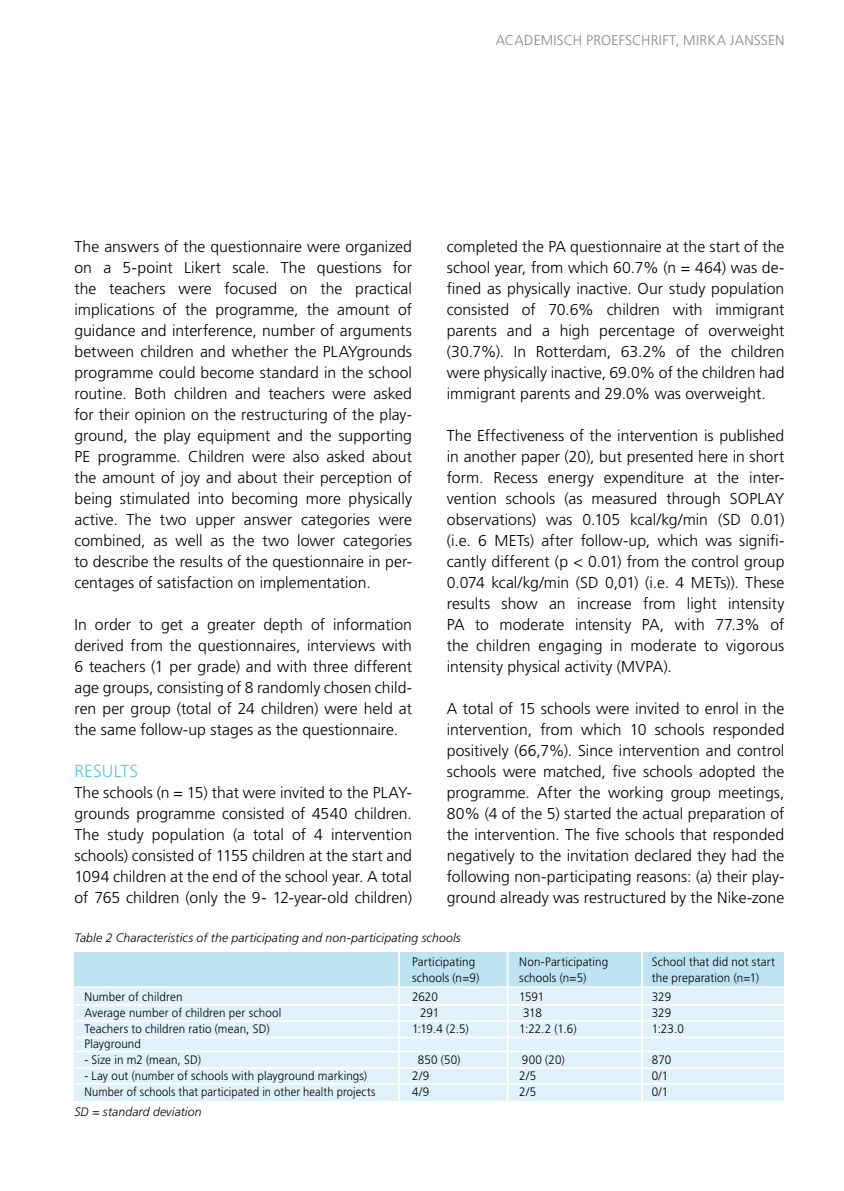
<style>
.page{position:relative;width:844px;height:1191px;background:#fff}
.page>*{position:absolute;margin:0;border:0;box-sizing:border-box;transform-origin:0 0}
.t1{font:300 17.5px "Frutiger LT Std";letter-spacing:.005em;color:#5fc4e3}
.t2{font:300 15.75px/21px "Frutiger LT Std";letter-spacing:.005em;color:#000;text-align:justify}
.t3{font:300 14px "Frutiger LT Std";letter-spacing:.015em;color:#878787}
.t4{font:300 12.25px/15.8px "Frutiger LT Std";letter-spacing:.01em;color:#000;scale:.95 1}
.t5{font:italic 300 12.25px "Frutiger LT Std";letter-spacing:.01em;color:#000}
</style>
<div class="page">
<div style="left:74px;top:951px;width:710px;height:150px;background:#e0f1fa"></div>
<div style="left:74px;top:951px;width:710px;height:36px;background:#bde3f3"></div>
<hr style="left:74px;top:986px;width:710px;height:2px;background:#fff">
<hr style="left:74px;top:1004px;width:710px;height:1px;background:#fff">
<hr style="left:74px;top:1020px;width:710px;height:2px;background:#fff">
<hr style="left:74px;top:1036px;width:710px;height:2px;background:#fff">
<hr style="left:74px;top:1082px;width:710px;height:2px;background:#fff">
<hr style="left:74px;top:1050px;width:710px;height:2px;background:#fff">
<hr style="left:74px;top:1067px;width:710px;height:2px;background:#fff">
<hr style="left:641px;top:948px;width:2px;height:155px;background:#fff">
<hr style="left:398px;top:948px;width:2px;height:155px;background:#fff">
<hr style="left:506px;top:948px;width:2px;height:155px;background:#fff">
<p class="t3" style="left:495px;top:32px;width:290px">ACADEMISCH PROEFSCHRIFT, MIRKA JANSSEN</p>
<p class="t2" style="left:74px;top:236px;width:339px">The answers of the questionnaire were organized on a 5-point Likert scale. The questions for the teachers were focused on the practical implications of the programme, the amount of guidance and interference, number of arguments between children and whether the PLAYgrounds programme could become standard in the school routine. Both children and teachers were asked for their opinion on the restructuring of the play&shy;ground, the play equipment and the supporting PE programme. Children were also asked about the amount of joy and about their perception of being stimulated into becoming more physically active. The two upper answer categories were combined, as well as the two lower categories to describe the results of the questionnaire in per&shy;centages of satisfaction on implementation.</p>
<p class="t2" style="left:74px;top:614px;width:339px">In order to get a greater depth of information derived from the questionnaires, interviews with 6 teachers (1 per grade) and with three different age groups, consisting of 8 randomly chosen child&shy;ren per group (total of 24 children) were held at the same follow-up stages as the questionnaire.</p>
<p class="t1" style="left:74px;top:761px;width:65px">RESULTS</p>
<p class="t2" style="left:74px;top:782px;width:339px">The schools (n = 15) that were invited to the PLAY&shy;grounds programme consisted of 4540 children.<br>The study population (a total of 4 intervention schools) consisted of 1155 children at the start and 1094 children at the end of the school year. A total of 765 children (only the 9- 12-year-old children)</p>
<p class="t2" style="left:446px;top:236px;width:339px">completed the PA questionnaire at the start of the school year, from which 60.7% (n = 464) was de&shy;fined as physically inactive. Our study population consisted of 70.6% children with immigrant parents and a high percentage of overweight (30.7%). In Rotterdam, 63.2% of the children were physically inactive, 69.0% of the children had immigrant parents and 29.0% was overweight.</p>
<p class="t2" style="left:446px;top:425px;width:339px">The Effectiveness of the intervention is published in another paper (20), but presented here in short form. Recess energy expenditure at the inter&shy;vention schools (as measured through SOPLAY observations) was 0.105 kcal/kg/min (SD 0.01) (i.e. 6 METs) after follow-up, which was signifi&shy;cantly different (p &lt; 0.01) from the control group 0.074 kcal/kg/min (SD 0,01) (i.e. 4 METs)). These results show an increase from light intensity PA to moderate intensity PA, with 77.3% of the children engaging in moderate to vigorous intensity physical activity (MVPA).</p>
<p class="t2" style="left:446px;top:698px;width:339px">A total of 15 schools were invited to enrol in the intervention, from which 10 schools responded positively (66,7%). Since intervention and control schools were matched, five schools adopted the programme. After the working group meetings, 80% (4 of the 5) started the actual preparation of the intervention. The five schools that responded negatively to the invitation declared they had the following non-participating reasons: (a) their play&shy;ground already was restructured by the Nike-zone</p>
<p class="t5" style="left:74px;top:931px;width:387px">Table 2 Characteristics of the participating and non-participating schools</p>
<p class="t4" style="left:84px;top:989px;width:209px">Number of children<br>Average number of children per school<br>Teachers to children ratio (mean, SD)<br>Playground</p>
<p class="t4" style="left:84px;top:1052px;width:124px">- Size in m2 (mean, SD)</p>
<p class="t4" style="left:84px;top:1068px;width:308px">- Lay out (number of schools with playground markings)<br>Number of schools that participated in other health projects</p>
<p class="t5" style="left:74px;top:1105px;width:129px">SD = standard deviation</p>
<p class="t4" style="left:412px;top:954px;width:72px">Participating schools (n=9)</p>
<p class="t4" style="left:412px;top:989px;width:29px">2620</p>
<p class="t4" style="left:420px;top:1005px;width:22px">291</p>
<p class="t4" style="left:412px;top:1020px;width:61px">1:19.4 (2.5)</p>
<p class="t4" style="left:412px;top:1052px;width:52px;text-indent:6px">850 (50)<br>2/9<br>4/9</p>
<p class="t4" style="left:519px;top:954px;width:95px">Non-Participating schools (n=5)</p>
<p class="t4" style="left:519px;top:989px;width:28px">1591</p>
<p class="t4" style="left:523px;top:1005px;width:21px">318</p>
<p class="t4" style="left:519px;top:1020px;width:62px">1:22.2 (1.6)</p>
<p class="t4" style="left:519px;top:1052px;width:49px">900 (20)<br>2/5<br>2/5</p>
<p class="t4" style="left:651px;top:954px;width:131px">School that did not start the preparation (n=1)</p>
<p class="t4" style="left:651px;top:989px;width:35px">329<br>329<br>1:23.0</p>
<p class="t4" style="left:651px;top:1052px;width:22px">870<br>0/1<br>0/1</p>
</div>
